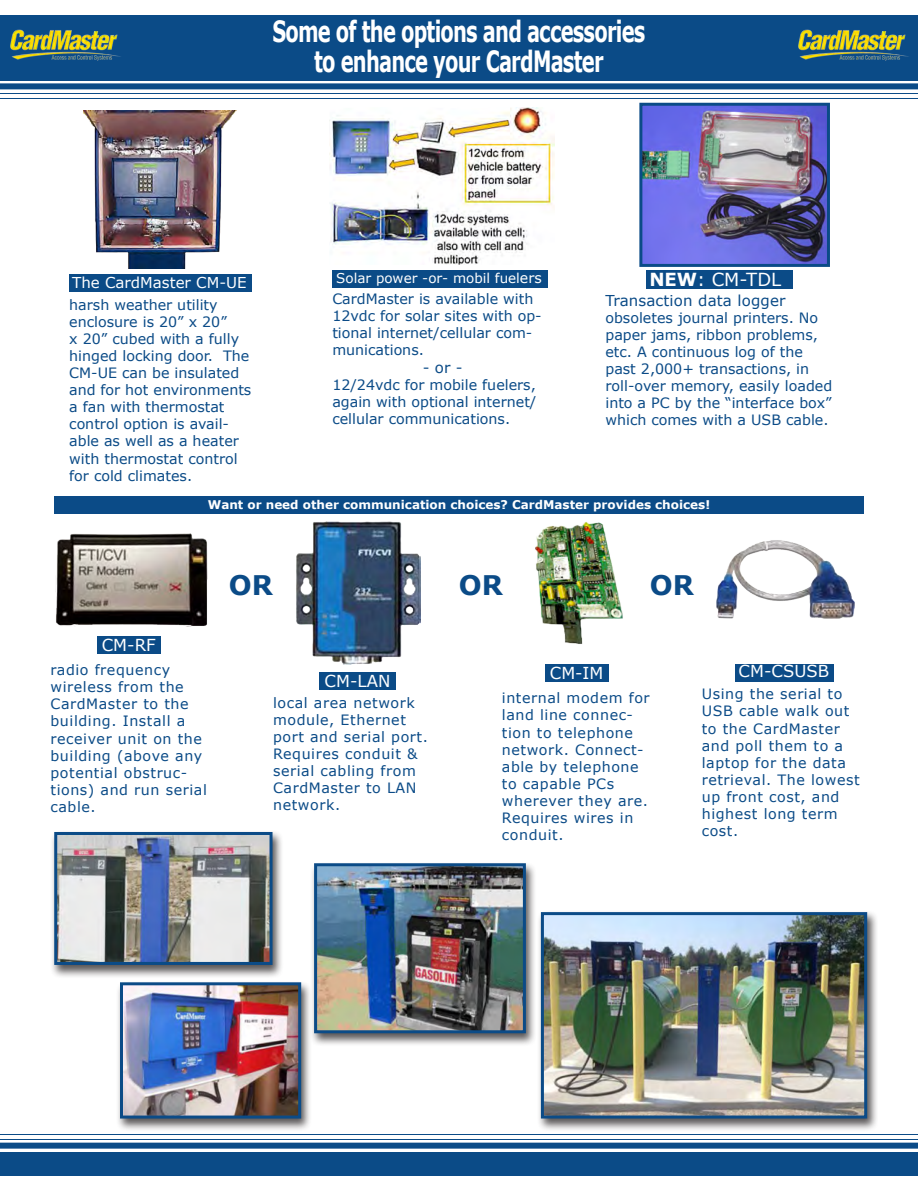
<style>
.page{position:relative;width:918px;height:1188px;background:#fff}
.page>*{position:absolute;margin:0;border:0;box-sizing:border-box;transform-origin:0 0}
.t1{font:700 29.25px "Verdana";letter-spacing:-.04em;color:#fff;scale:.67 1}
.t2{font:700 27px "Verdana";color:#0b4b87}
.t3{font:18px "Verdana";color:#fff}
.t4{font:16.5px "Verdana";color:#fff}
.t5{font:15px "Verdana";letter-spacing:.01em;color:#0b4b87}
.t6{font:15px "Verdana";color:#fff}
.t7{font:14.25px/17.1px "Verdana";color:#0b4b87}
.t8{font:14.25px/17.1px "Verdana";letter-spacing:.04em;color:#0b4b87}
.t9{font:13.5px "Verdana";color:#fff}
.t10{font:700 12px "Verdana";color:#fff}
.s1{font-size:14.1px}
.s2{font-weight:700}
</style>
<div class="page">
<hr style="left:0;top:93px;width:918px;height:1px;background:#0b4b87">
<hr style="left:0;top:98px;width:918px;height:1px;background:#0b4b87">
<div style="left:0;top:83px;width:918px;height:6px;background:#0b4b87"></div>
<div style="left:0;top:15px;width:918px;height:65px;background:#0b4b87"></div>
<div style="left:0;top:1152px;width:918px;height:23px;background:#0b4b87"></div>
<hr style="left:0;top:1134px;width:918px;height:1px;background:#0b4b87">
<hr style="left:0;top:1139px;width:918px;height:1px;background:#0b4b87">
<div style="left:0;top:1143px;width:918px;height:6px;background:#0b4b87"></div>
<img style="left:10px;top:29px;width:111px;height:32px">
<img style="left:798px;top:29px;width:111px;height:32px">
<div style="left:54px;top:496px;width:810px;height:18px;background:#0b4b87"></div>
<img style="left:296px;top:521px;width:125px;height:143px">
<img style="left:56px;top:533px;width:152px;height:93px">
<img style="left:84px;top:111px;width:152px;height:157px">
<img style="left:329px;top:108px;width:225px;height:157px">
<img style="left:643px;top:107px;width:183px;height:156px">
<div style="left:639px;top:103px;width:191px;height:164px;border:3px solid #0b4b87"></div>
<div style="left:69px;top:274px;width:182px;height:18px;background:#0b4b87"></div>
<div style="left:332px;top:270px;width:216px;height:17px;background:#0b4b87"></div>
<div style="left:647px;top:270px;width:146px;height:18px;background:#0b4b87"></div>
<div style="left:97px;top:637px;width:63px;height:17px;background:#0b4b87"></div>
<div style="left:319px;top:672px;width:77px;height:17px;background:#0b4b87"></div>
<div style="left:545px;top:664px;width:63px;height:18px;background:#0b4b87"></div>
<div style="left:735px;top:664px;width:98px;height:18px;background:#0b4b87"></div>
<img style="left:535px;top:521px;width:88px;height:123px">
<img style="left:716px;top:540px;width:138px;height:79px">
<div style="left:50px;top:830px;width:234px;height:148px;background:#231f20;opacity:.75"></div>
<img style="left:58px;top:836px;width:211px;height:125px">
<div style="left:54px;top:832px;width:219px;height:133px;border:3px solid #0b4b87"></div>
<div style="left:116px;top:980px;width:196px;height:152px;background:#231f20;opacity:.75"></div>
<img style="left:124px;top:986px;width:173px;height:129px">
<div style="left:120px;top:982px;width:181px;height:137px;border:3px solid #0b4b87"></div>
<div style="left:310px;top:861px;width:227px;height:186px;background:#231f20;opacity:.75"></div>
<img style="left:318px;top:867px;width:204px;height:162px">
<div style="left:314px;top:863px;width:212px;height:170px;border:3px solid #0b4b87"></div>
<div style="left:536px;top:910px;width:342px;height:222px;background:#231f20;opacity:.75"></div>
<img style="left:545px;top:916px;width:318px;height:199px">
<div style="left:541px;top:912px;width:326px;height:207px;border:3px solid #0b4b87"></div>
<p class="t1" style="left:272px;top:10px;width:559px">Some of the options and accessories</p>
<p class="t1" style="left:314px;top:40px;width:434px">to enhance your CardMaster</p>
<p class="t6" style="left:72px;top:272px;width:176px">The CardMaster CM-UE</p>
<p class="t9" style="left:336px;top:269px;width:207px">Solar power -or- mobil fuel<span class="s1">ers</span></p>
<p class="t3" style="left:649px;top:267px;width:133px"><span class="s2">NEW</span>: CM-TDL</p>
<p class="t7" style="left:69px;top:296px;width:184px">harsh weather utility enclosure is 20” x 20”<br>x 20” cubed with a fully hinged locking door. The<br>CM-UE can be insulated and for hot environments a fan with thermostat control option is avail&shy;able as well as a heater with thermostat control for cold climates.</p>
<p class="t7" style="left:332px;top:290px;width:211px">CardMaster is available with<br>12vdc for solar sites with op&shy;tional internet/cellular com&shy;munications.</p>
<p class="t5" style="left:423px;top:357px;width:41px">- or -</p>
<p class="t7" style="left:332px;top:376px;width:206px;text-align:justify">12/24vdc for mobile fuelers, again with optional internet/ cellular communications.</p>
<p class="t5" style="left:605px;top:290px;width:182px">Transaction data logger</p>
<p class="t7" style="left:605px;top:309px;width:228px">obsoletes journal printers. No paper jams, ribbon problems, etc. A continuous log of the past 2,000+ transactions, in roll-over memory, easily loaded into a PC by the “interface box” which comes with a USB cable.</p>
<p class="t10" style="left:208px;top:496px;width:504px">Want or need other communication choices? CardMaster provides choices!</p>
<p class="t4" style="left:102px;top:634px;width:55px">CM-RF</p>
<p class="t2" style="left:229px;top:566px;width:46px">OR</p>
<p class="t2" style="left:459px;top:566px;width:46px">OR</p>
<p class="t2" style="left:650px;top:566px;width:46px">OR</p>
<p class="t8" style="left:50px;top:661px;width:121px">radio frequency</p>
<p class="t4" style="left:550px;top:662px;width:55px">CM-IM</p>
<p class="t4" style="left:739px;top:660px;width:92px">CM-CSUSB</p>
<p class="t8" style="left:50px;top:678px;width:158px">wireless from the<br>CardMaster to the building. Install a receiver unit on the building (above any potential obstruc&shy;tions) and run serial cable.</p>
<p class="t4" style="left:325px;top:669px;width:67px">CM-LAN</p>
<p class="t8" style="left:273px;top:694px;width:156px">local area network module, Ethernet port and serial port.<br>Requires conduit &amp; serial cabling from<br>CardMaster to LAN network.</p>
<p class="t8" style="left:502px;top:689px;width:149px">internal modem for land line connec&shy;tion to telephone network. Connect&shy;able by telephone to capable PCs wherever they are.<br>Requires wires in conduit.</p>
<p class="t8" style="left:702px;top:685px;width:159px">Using the serial to<br>USB cable walk out to the CardMaster and poll them to a laptop for the data retrieval. The lowest up front cost, and highest long term cost.</p>
</div>
